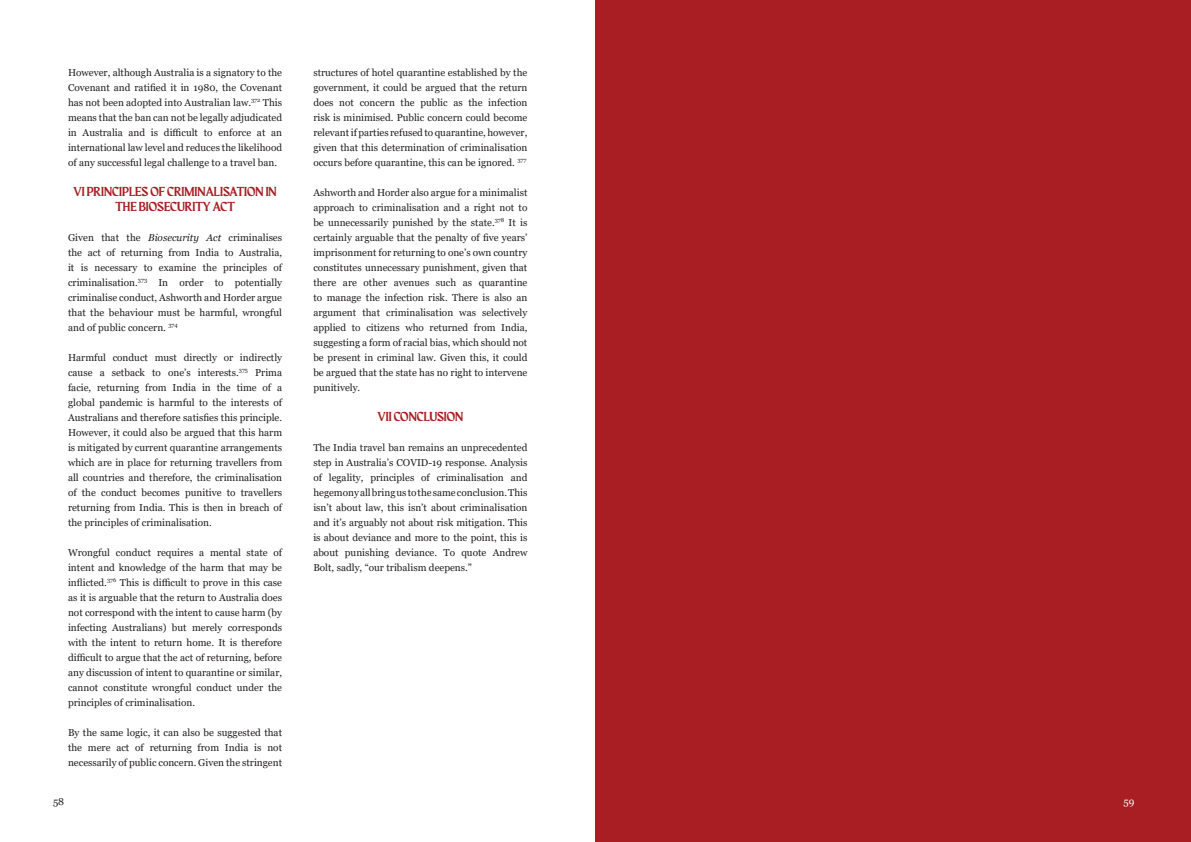
<style>
.page{position:relative;width:1191px;height:842px;background:#fff}
.page>*{position:absolute;margin:0;border:0;box-sizing:border-box;transform-origin:0 0}
.t1{font:13px/15px "Maragsa Display";color:#a81e23;text-align:center}
.t2{font:10px/15px "Georgia";color:#231f20;text-align:justify}
.t3{font:10px "Georgia";color:#201d1e}
.t4{font:10px "Georgia";color:#fff}
.s1{font-style:italic}
</style>
<div class="page">
<div style="left:595px;top:0;width:596px;height:842px;background:#a81e22"></div>
<p class="t2" style="left:68px;top:65px;width:216px">However, although Australia is a signatory to the Covenant and ratified it in 1980, the Covenant has not been adopted into Australian law.<sup>372</sup> This means that the ban can not be legally adjudicated in Australia and is difficult to enforce at an international law level and reduces the likelihood of any successful legal challenge to a travel ban.</p>
<h1 class="t1" style="left:73px;top:183px;width:205px">VI PRINCIPLES OF CRIMINALISATION IN<br>THE BIOSECURITY ACT</h1>
<p class="t2" style="left:68px;top:230px;width:216px">Given that the <span class="s1">Biosecurity Act</span> criminalises the act of returning from India to Australia, it is necessary to examine the principles of criminalisation.<sup>373</sup> In order to potentially criminalise conduct, Ashworth and Horder argue that the behaviour must be harmful, wrongful and of public concern. <sup>374</sup></p>
<p class="t2" style="left:68px;top:350px;width:216px">Harmful conduct must directly or indirectly cause a setback to one’s interests.<sup>375</sup> Prima facie, returning from India in the time of a global pandemic is harmful to the interests of Australians and therefore satisfies this principle.<br>However, it could also be argued that this harm is mitigated by current quarantine arrangements which are in place for returning travellers from all countries and therefore, the criminalisation of the conduct becomes punitive to travellers returning from India. This is then in breach of the principles of criminalisation.</p>
<p class="t2" style="left:68px;top:545px;width:216px">Wrongful conduct requires a mental state of intent and knowledge of the harm that may be inflicted.<sup>376</sup> This is difficult to prove in this case as it is arguable that the return to Australia does not correspond with the intent to cause harm (by infecting Australians) but merely corresponds with the intent to return home. It is therefore difficult to argue that the act of returning, before any discussion of intent to quarantine or similar, cannot constitute wrongful conduct under the principles of criminalisation.</p>
<p class="t2" style="left:68px;top:725px;width:216px">By the same logic, it can also be suggested that the mere act of returning from India is not necessarily of public concern. Given the stringent</p>
<p class="t3" style="left:53px;top:796px;width:13px">58</p>
<p class="t2" style="left:313px;top:65px;width:216px">structures of hotel quarantine established by the government, it could be argued that the return does not concern the public as the infection risk is minimised. Public concern could become relevant if parties refused to quarantine, however, given that this determination of criminalisation occurs before quarantine, this can be ignored. <sup>377</sup></p>
<p class="t2" style="left:313px;top:185px;width:216px">Ashworth and Horder also argue for a minimalist approach to criminalisation and a right not to be unnecessarily punished by the state.<sup>378</sup> It is certainly arguable that the penalty of five years’ imprisonment for returning to one’s own country constitutes unnecessary punishment, given that there are other avenues such as quarantine to manage the infection risk. There is also an argument that criminalisation was selectively applied to citizens who returned from India, suggesting a form of racial bias, which should not be present in criminal law. Given this, it could be argued that the state has no right to intervene punitively.</p>
<h1 class="t1" style="left:377px;top:408px;width:87px">VII CONCLUSION</h1>
<p class="t2" style="left:313px;top:440px;width:216px">The India travel ban remains an unprecedented step in Australia’s COVID-19 response. Analysis of legality, principles of criminalisation and hegemony all bring us to the same conclusion. This isn’t about law, this isn’t about criminalisation and it’s arguably not about risk mitigation. This is about deviance and more to the point, this is about punishing deviance. To quote Andrew Bolt, sadly, “our tribalism deepens.”</p>
<p class="t4" style="left:1123px;top:796px;width:12px">59</p>
</div>
